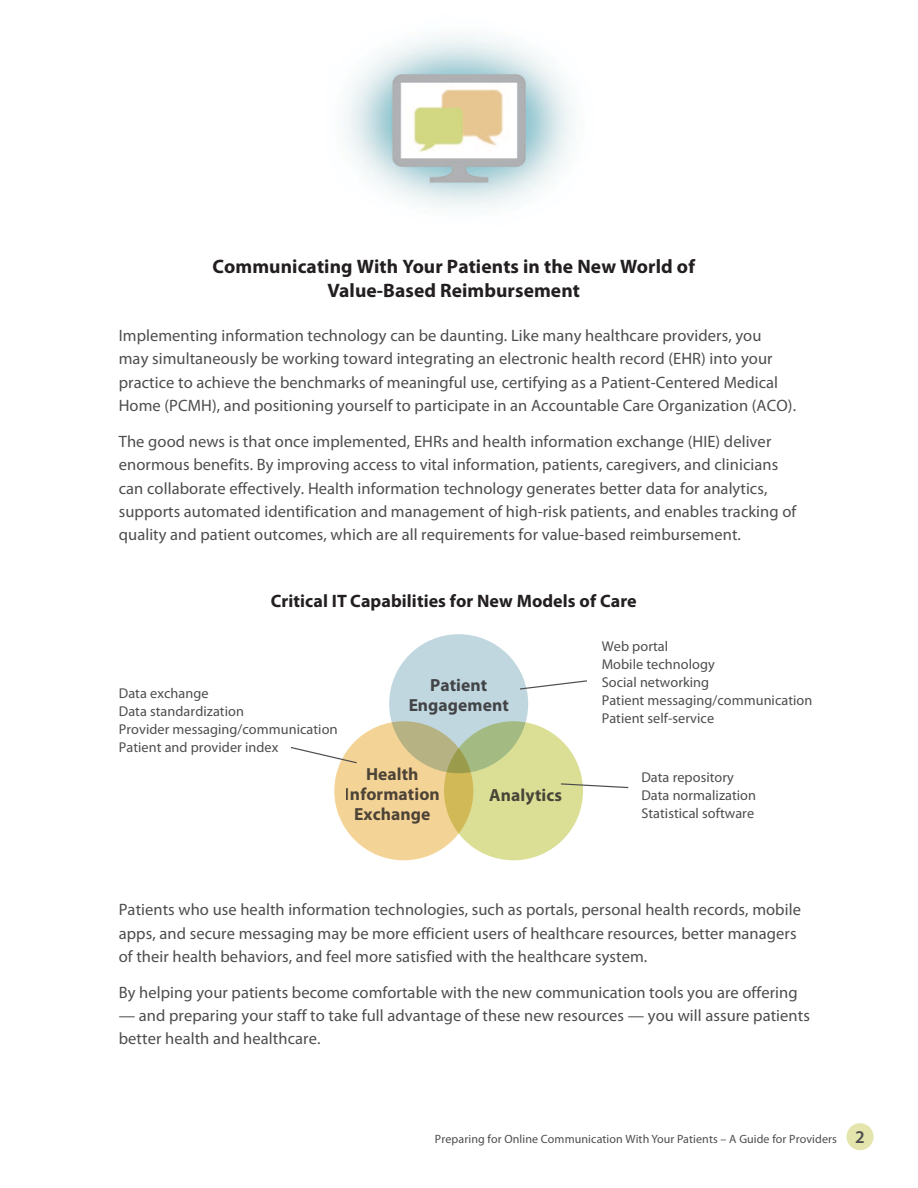
<style>
.page{position:relative;width:918px;height:1188px;background:#fff}
.page>*{position:absolute;margin:0;border:0;box-sizing:border-box;transform-origin:0 0}
.t1{font:700 19.5px/24px "Myriad Pro";letter-spacing:.005em;color:#231f20;text-align:center}
.t2{font:700 18px "Myriad Pro";letter-spacing:.005em;color:#231f20}
.t3{font:600 18px "Myriad Pro";color:#4d4d4f}
.t4{font:700 17.55px/20.2px "Myriad Pro";letter-spacing:.005em;color:#231f20;text-align:center}
.t5{font:16.5px/23.2px "Myriad Pro";letter-spacing:.005em;color:#4d4d4f}
.t6{font:14.25px/18px "Myriad Pro";letter-spacing:.005em;color:#4d4d4f}
.t7{font:12px "Myriad Pro";letter-spacing:.01em;color:#4d4d4f}
</style>
<div class="page">
<div style="left:847px;top:1123px;width:27px;height:27px;background:#e3e5ad;border-radius:50%"></div>
<img style="left:346px;top:37px;width:228px;height:171px">
<div style="left:444px;top:721px;width:139px;height:139px;background:#dbdf96;border-radius:50%"></div>
<svg style="left:389px;top:634px;width:139px;height:139px;background:#bbd2d1"></svg>
<svg style="left:334px;top:721px;width:139px;height:139px;background:#e6cb8c"></svg>
<svg style="left:519px;top:680px;width:68px;height:10px"></svg>
<svg style="left:561px;top:783px;width:68px;height:6px"></svg>
<svg style="left:290px;top:746px;width:68px;height:18px"></svg>
<p class="t1" style="left:213px;top:253px;width:484px">Communicating With Your Patients in the New World of<br>Value-Based Reimbursement</p>
<p class="t5" style="left:119px;top:324px;width:679px">Implementing information technology can be daunting. Like many healthcare providers, you<br>may simultaneously be working toward integrating an electronic health record (EHR) into your practice to achieve the benchmarks of meaningful use, certifying as a Patient-Centered Medical Home (PCMH), and positioning yourself to participate in an Accountable Care Organization (ACO).</p>
<p class="t5" style="left:119px;top:430px;width:679px">The good news is that once implemented, EHRs and health information exchange (HIE) deliver enormous benefits. By improving access to vital information, patients, caregivers, and clinicians can collaborate effectively. Health information technology generates better data for analytics, supports automated identification and management of high-risk patients, and enables tracking of quality and patient outcomes, which are all requirements for value-based reimbursement.</p>
<p class="t2" style="left:271px;top:589px;width:367px">Critical IT Capabilities for New Models of Care</p>
<p class="t6" style="left:119px;top:684px;width:220px">Data exchange<br>Data standardization<br>Provider messaging/communication<br>Patient and provider index</p>
<p class="t4" style="left:408px;top:675px;width:102px">Patient<br>Engagement</p>
<p class="t4" style="left:345px;top:763px;width:96px">Health<br>Information<br>Exchange</p>
<p class="t4" style="left:489px;top:785px;width:74px">Analytics</p>
<p class="t6" style="left:602px;top:637px;width:212px">Web portal<br>Mobile technology<br>Social networking<br>Patient messaging/communication<br>Patient self-service</p>
<p class="t6" style="left:641px;top:768px;width:116px">Data repository<br>Data normalization<br>Statistical software</p>
<p class="t5" style="left:119px;top:898px;width:684px">Patients who use health information technologies, such as portals, personal health records, mobile apps, and secure messaging may be more efficient users of healthcare resources, better managers of their health behaviors, and feel more satisfied with the healthcare system.</p>
<p class="t5" style="left:119px;top:981px;width:680px">By helping your patients become comfortable with the new communication tools you are offering</p>
<p class="t5" style="left:119px;top:1004px;width:693px">— and preparing your staff to take full advantage of these new resources — you will assure patients better health and healthcare.</p>
<p class="t7" style="left:435px;top:1131px;width:404px">Preparing for Online Communication With Your Patients – A Guide for Providers</p>
<p class="t3" style="left:855px;top:1125px;width:11px">2</p>
</div>
